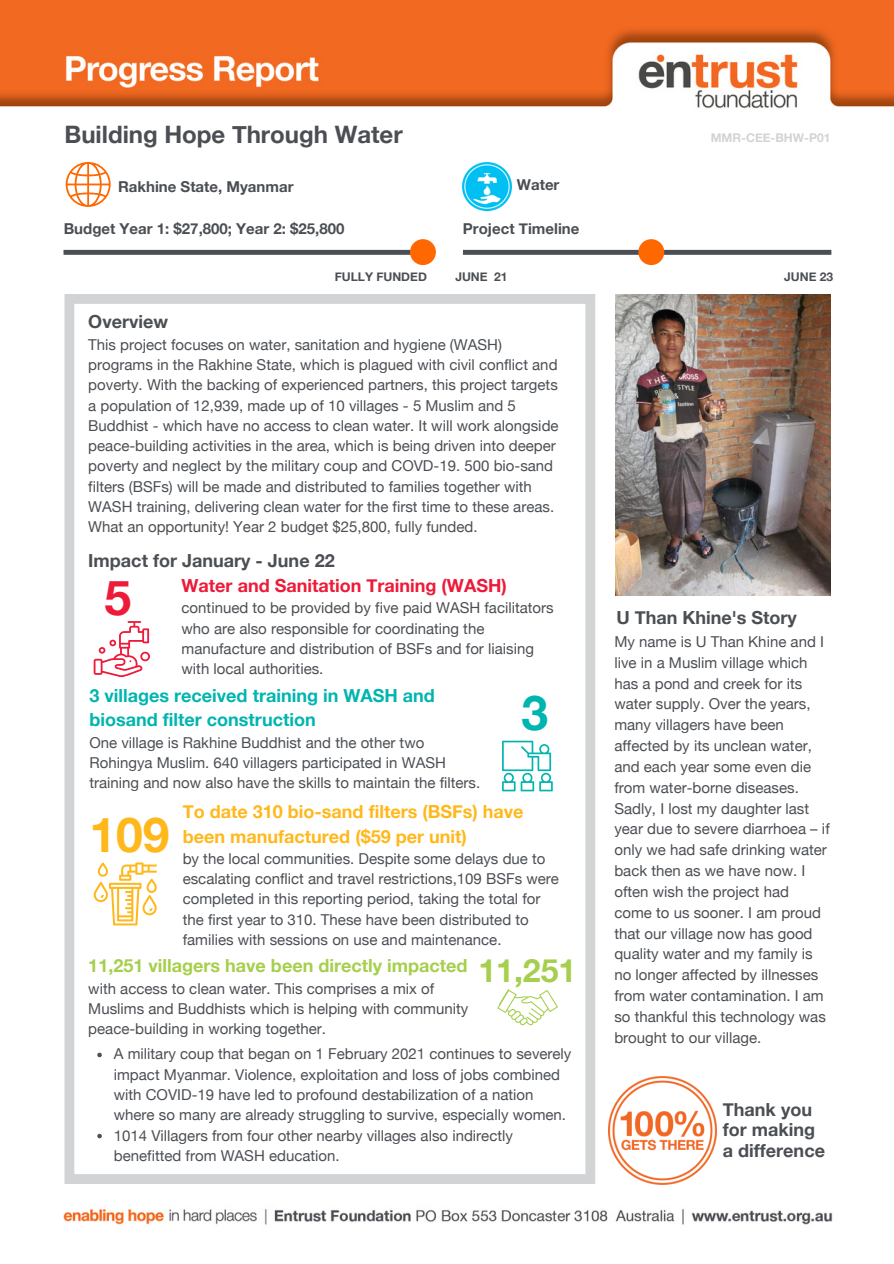
<style>
.page{position:relative;width:894px;height:1264px;background:#fff}
.page>*{position:absolute;margin:0;border:0;box-sizing:border-box;transform-origin:0 0}
.t1{font:700 48px "Helvetica Neue";color:#ffb81c}
.t2{font:700 48px "Helvetica Neue";color:#ed1a39}
.t3{font:700 48px "Helvetica Neue";color:#00b5b0}
.t4{font:700 32.1px "Helvetica Neue";color:#a5cf4c}
.t5{font:700 24px "Helvetica Neue";color:#4b4f54}
.t6{font:700 18px/20.9px "Helvetica Neue";color:#4b4f54}
.t7{font:700 18px/24.8px "Helvetica Neue";color:#ffb81c}
.t8{font:700 18px/24.8px "Helvetica Neue";color:#00b5b0}
.t9{font:700 18px "Helvetica Neue";color:#a5cf4c}
.t10{font:700 18px "Helvetica Neue";color:#ed1a39}
.t11{font:15px/20.2px "Helvetica Neue";color:#4b4f54}
.t12{font:700 15px "Helvetica Neue";color:#4b4f54}
.t13{font:700 12px "Helvetica Neue";color:#4b4f54}
.t14{font:700 12px "Helvetica Neue";color:#d1d3d4}
</style>
<div class="page">
<img style="left:0;top:0;width:893px;height:1225px">
<img style="left:615px;top:294px;width:215px;height:302px">
<svg style="left:64px;top:294px;width:531px;height:889px"></svg>
<svg style="left:63px;top:250px;width:347px;height:5px;background:#515559"></svg>
<svg style="left:463px;top:250px;width:368px;height:5px;background:#515459"></svg>
<div style="left:638px;top:239px;width:26px;height:26px;background:#ff6700;border-radius:50%"></div>
<div style="left:410px;top:239px;width:26px;height:26px;background:#ff6700;border-radius:50%"></div>
<img style="left:608px;top:1076px;width:108px;height:108px">
<svg style="left:66px;top:162px;width:45px;height:45px"></svg>
<img style="left:463px;top:162px;width:48px;height:48px">
<svg style="left:502px;top:740px;width:50px;height:51px"></svg>
<svg style="left:94px;top:862px;width:63px;height:63px"></svg>
<svg style="left:94px;top:621px;width:56px;height:56px"></svg>
<svg style="left:497px;top:989px;width:61px;height:36px"></svg>
<svg style="left:97px;top:1052px;width:5px;height:5px"></svg>
<svg style="left:97px;top:1133px;width:5px;height:5px"></svg>
<h3 class="t5" style="left:64px;top:120px;width:339px">Building Hope Through Water</h3>
<p class="t12" style="left:118px;top:177px;width:177px">Rakhine State, Myanmar</p>
<p class="t12" style="left:516px;top:176px;width:44px">Water</p>
<p class="t12" style="left:64px;top:220px;width:282px">Budget Year 1: $27,800; Year 2: $25,800</p>
<p class="t12" style="left:463px;top:220px;width:118px">Project Timeline</p>
<p class="t14" style="left:710px;top:130px;width:121px">MMR-CEE-BHW-P01</p>
<p class="t13" style="left:335px;top:269px;width:94px">FULLY FUNDED</p>
<p class="t13" style="left:455px;top:269px;width:54px">JUNE 21</p>
<p class="t13" style="left:784px;top:269px;width:50px">JUNE 23</p>
<p class="t6" style="left:88px;top:311px;width:81px">Overview</p>
<p class="t11" style="left:88px;top:334px;width:471px">This project focuses on water, sanitation and hygiene (WASH) programs in the Rakhine State, which is plagued with civil conflict and poverty. With the backing of experienced partners, this project targets a population of 12,939, made up of 10 villages - 5 Muslim and 5<br>Buddhist - which have no access to clean water. It will work alongside peace-building activities in the area, which is being driven into deeper poverty and neglect by the military coup and COVD-19. 500 bio-sand filters (BSFs) will be made and distributed to families together with WASH training, delivering clean water for the first time to these areas.<br>What an opportunity! Year 2 budget $25,800, fully funded.</p>
<p class="t6" style="left:88px;top:549px;width:248px">Impact for January - June 22</p>
<h1 class="t2" style="left:105px;top:568px;width:28px">5</h1>
<p class="t10" style="left:181px;top:574px;width:326px">Water and Sanitation Training (WASH)</p>
<p class="t11" style="left:181px;top:597px;width:373px">continued to be provided by five paid WASH facilitators who are also responsible for coordinating the manufacture and distribution of BSFs and for liaising with local authorities.</p>
<p class="t8" style="left:89px;top:682px;width:347px">3 villages received training in WASH and biosand filter construction</p>
<p class="t11" style="left:89px;top:732px;width:392px">One village is Rakhine Buddhist and the other two<br>Rohingya Muslim. 640 villagers participated in WASH training and now also have the skills to maintain the filters.</p>
<h1 class="t3" style="left:521px;top:683px;width:28px">3</h1>
<h1 class="t1" style="left:89px;top:805px;width:82px">109</h1>
<p class="t7" style="left:183px;top:798px;width:342px">To date 310 bio-sand filters (BSFs) have been manufactured ($59 per unit)</p>
<p class="t11" style="left:183px;top:848px;width:378px">by the local communities. Despite some delays due to escalating conflict and travel restrictions,109 BSFs were completed in this reporting period, taking the total for the first year to 310. These have been distributed to families with sessions on use and maintenance.</p>
<p class="t9" style="left:88px;top:954px;width:380px">11,251 villagers have been directly impacted</p>
<p class="t11" style="left:88px;top:978px;width:381px">with access to clean water. This comprises a mix of<br>Muslims and Buddhists which is helping with community peace-building in working together.</p>
<h2 class="t4" style="left:478px;top:950px;width:99px">11,251</h2>
<p class="t11" style="left:114px;top:1043px;width:459px">A military coup that began on 1 February 2021 continues to severely impact Myanmar. Violence, exploitation and loss of jobs combined with COVID-19 have led to profound destabilization of a nation where so many are already struggling to survive, especially women.<br>1014 Villagers from four other nearby villages also indirectly benefitted from WASH education.</p>
<p class="t6" style="left:616px;top:606px;width:182px">U Than Khine's Story</p>
<p class="t11" style="left:614px;top:631px;width:217px;line-height:20.9px">My name is U Than Khine and I live in a Muslim village which has a pond and creek for its water supply. Over the years, many villagers have been affected by its unclean water, and each year some even die from water-borne diseases.<br>Sadly, I lost my daughter last year due to severe diarrhoea – if only we had safe drinking water back then as we have now. I often wish the project had come to us sooner. I am proud that our village now has good quality water and my family is no longer affected by illnesses from water contamination. I am so thankful this technology was brought to our village.</p>
<p class="t6" style="left:722px;top:1098px;width:103px">Thank you for making a difference</p>
</div>
